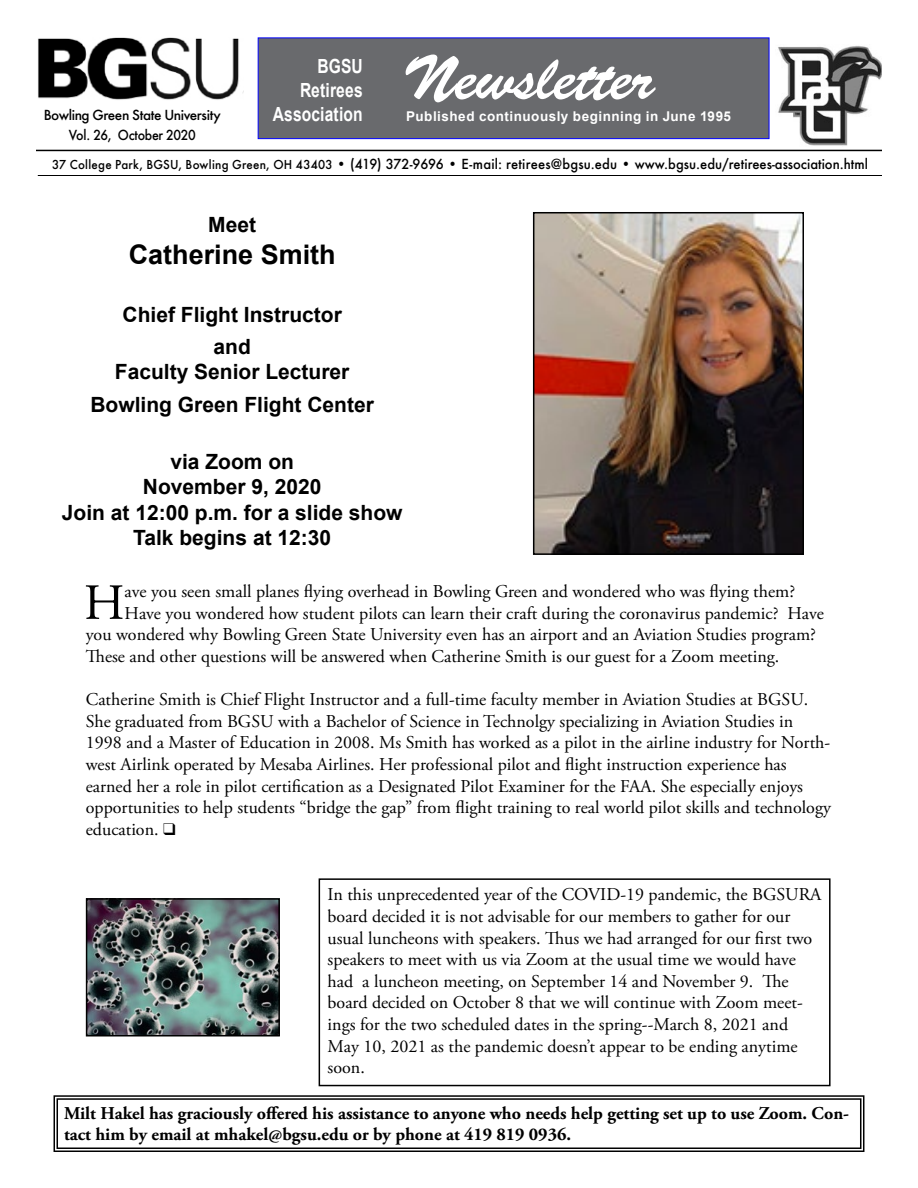
<style>
.page{position:relative;width:918px;height:1188px;background:#fff}
.page>*{position:absolute;margin:0;border:0;box-sizing:border-box;transform-origin:0 0}
.t1{font:63px "Brush Script Std";letter-spacing:-.01em;color:#fff}
.t2{font:50.55px "Adobe Garamond Pro";color:#000}
.t3{font:700 27px "Arial";color:#000}
.t4{font:700 21px/25.2px "Arial";color:#000;text-align:center}
.t5{font:700 19.5px/24px "Arial";letter-spacing:.01em;color:#fff;text-align:right;scale:.8 1}
.t6{font:18px/21.6px "Adobe Garamond Pro";color:#000}
.t7{font:700 18px/21.6px "Adobe Garamond Pro";color:#000}
.t8{font:500 13.5px "Futura";color:#000;scale:.96 1}
.t9{font:500 13.5px/19.5px "Futura";letter-spacing:-.03em;color:#000;text-align:center}
.t10{font:700 13.5px "Arial";letter-spacing:.035em;color:#fff}
.s1{font-size:12px}
</style>
<div class="page">
<div style="left:258px;top:38px;width:511px;height:101px;background:#696a6d;border:1px solid #00f"></div>
<hr style="left:36px;top:150px;width:846px;height:1px;background:#000">
<hr style="left:38px;top:175px;width:844px;height:1px;background:#000">
<img style="left:38px;top:38px;width:205px;height:62px">
<img style="left:778px;top:46px;width:104px;height:100px">
<svg style="left:53px;top:1095px;width:812px;height:57px"></svg>
<div style="left:57px;top:1098px;width:804px;height:51px;border:1px solid #000"></div>
<img style="left:89px;top:901px;width:188px;height:132px">
<div style="left:86px;top:898px;width:194px;height:138px;border:2px solid #000"></div>
<div style="left:319px;top:878px;width:512px;height:208px;border:2px solid #000"></div>
<img style="left:536px;top:215px;width:265px;height:337px">
<div style="left:533px;top:212px;width:271px;height:343px;border:2px solid #000"></div>
<p class="t5" style="left:273px;top:55px;width:114px">BGSU<br>Retirees<br>Association</p>
<h1 class="t1" style="left:403px;top:43px;width:254px">Newsletter</h1>
<p class="t9" style="left:44px;top:105px;width:179px">Bowling Green State University<br>Vol. 26, October 2020</p>
<p class="t10" style="left:406px;top:107px;width:326px">Published continuously beginning in June 1995</p>
<p class="t8" style="left:52px;top:155px;width:851px"><span class="s1">37 College Park, BGSU, Bowling Green, OH 43403</span> • (419) 372-9696 • E-mail: retirees@bgsu.edu • www.bgsu.edu/retirees-association.html</p>
<p class="t4" style="left:208px;top:212px;width:49px">Meet</p>
<h3 class="t3" style="left:129px;top:237px;width:209px">Catherine Smith</h3>
<p class="t4" style="left:123px;top:299px;width:221px;line-height:32.4px">Chief Flight Instructor and</p>
<p class="t4" style="left:90px;top:356px;width:285px;line-height:32.4px">Faculty Senior Lecturer<br>Bowling Green Flight Center</p>
<p class="t4" style="left:62px;top:450px;width:342px">via Zoom on<br>November 9, 2020<br>Join at 12:00 p.m. for a slide show<br>Talk begins at 12:30</p>
<h2 class="t2" style="left:84px;top:572px;width:42px">H</h2>
<p class="t6" style="left:125px;top:581px;width:672px">ave you seen small planes flying overhead in Bowling Green and wondered who was flying them?</p>
<p class="t6" style="left:125px;top:603px;width:701px">Have you wondered how student pilots can learn their craft during the coronavirus pandemic? Have</p>
<p class="t6" style="left:86px;top:625px;width:732px">you wondered why Bowling Green State University even has an airport and an Aviation Studies program?</p>
<p class="t6" style="left:86px;top:646px;width:695px">These and other questions will be answered when Catherine Smith is our guest for a Zoom meeting.</p>
<p class="t6" style="left:86px;top:689px;width:747px">Catherine Smith is Chief Flight Instructor and a full-time faculty member in Aviation Studies at BGSU.<br>She graduated from BGSU with a Bachelor of Science in Technolgy specializing in Aviation Studies in 1998 and a Master of Education in 2008. Ms Smith has worked as a pilot in the airline industry for North&shy;west Airlink operated by Mesaba Airlines. Her professional pilot and flight instruction experience has earned her a role in pilot certification as a Designated Pilot Examiner for the FAA. She especially enjoys opportunities to help students “bridge the gap” from flight training to real world pilot skills and technology education. ❑</p>
<p class="t6" style="left:328px;top:885px;width:495px">In this unprecedented year of the COVID-19 pandemic, the BGSURA board decided it is not advisable for our members to gather for our usual luncheons with speakers. Thus we had arranged for our first two speakers to meet with us via Zoom at the usual time we would have had a luncheon meeting, on September 14 and November 9. The board decided on October 8 that we will continue with Zoom meet&shy;ings for the two scheduled dates in the spring--March 8, 2021 and May 10, 2021 as the pandemic doesn’t appear to be ending anytime soon.</p>
<p class="t7" style="left:64px;top:1103px;width:787px">Milt Hakel has graciously offered his assistance to anyone who needs help getting set up to use Zoom. Con&shy;tact him by email at mhakel@bgsu.edu or by phone at 419 819 0936.</p>
</div>
